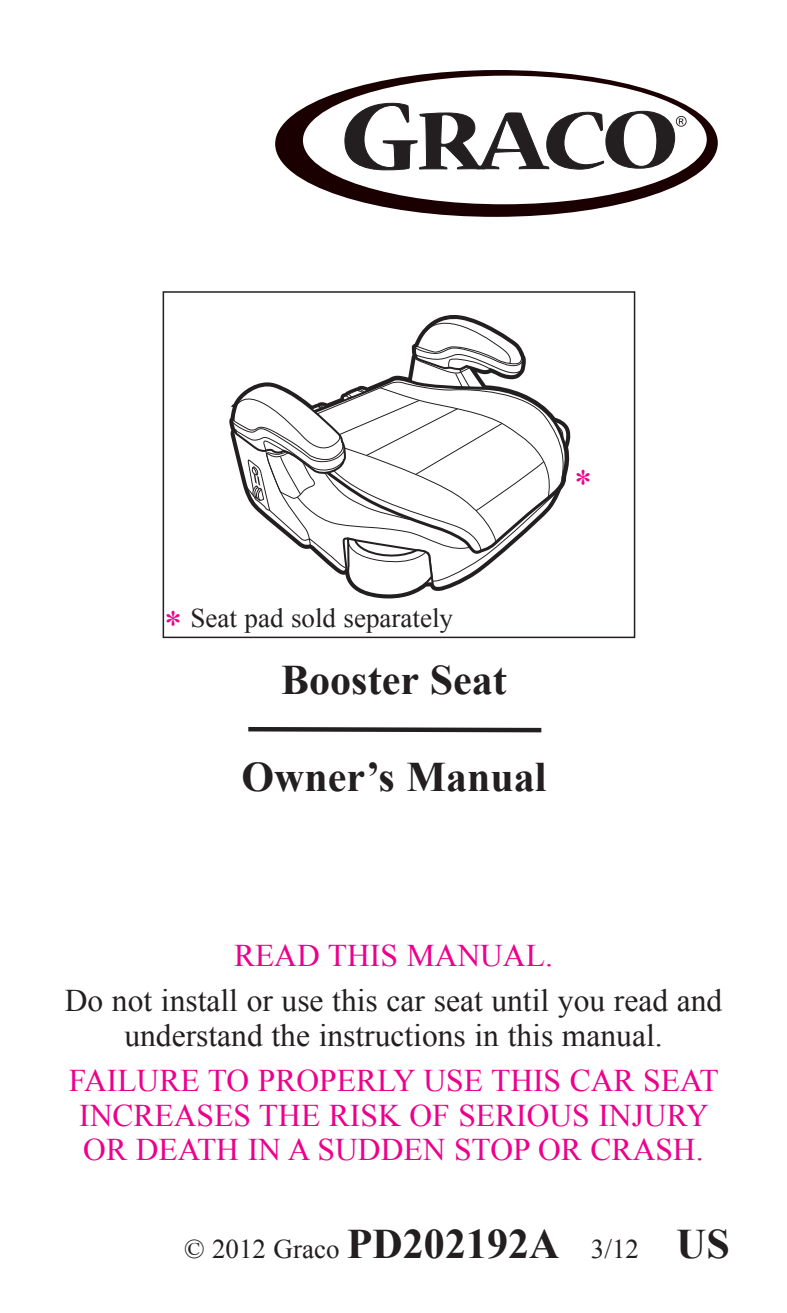
<style>
.page{position:relative;width:787px;height:1313px;background:#fff}
.page>*{position:absolute;margin:0;border:0;box-sizing:border-box;transform-origin:0 0}
.t1{font:700 42px "Times New Roman";color:#231f20}
.t2{font:36px "Times New Roman";color:#ec008c}
.t3{font:31.5px/34.5px "Times New Roman";color:#ec008c;text-align:center}
.t4{font:31.5px/34.5px "Times New Roman";color:#231f20;text-align:center}
.t5{font:27px "Times New Roman";color:#231f20}
.s1{font-size:36px;color:#ec008c}
.s2{font-weight:700;font-size:42px}
</style>
<div class="page">
<svg style="left:275px;top:70px;width:442px;height:147px"></svg>
<div style="left:303px;top:75px;width:403px;height:129px;background:#fff;border-radius:50%"></div>
<svg style="left:344px;top:84px;width:342px;height:87px"></svg>
<svg style="left:231px;top:315px;width:340px;height:418px"></svg>
<div style="left:162px;top:291px;width:473px;height:347px;border:2px solid #231f20"></div>
<p class="t2" style="left:573px;top:463px;width:19px">*</p>
<p class="t5" style="left:164px;top:602px;width:290px"><span class="s1">*</span> Seat pad sold separately</p>
<h1 class="t1" style="left:281px;top:657px;width:227px">Booster Seat</h1>
<h1 class="t1" style="left:241px;top:753px;width:306px">Owner’s Manual</h1>
<p class="t3" style="left:234px;top:938px;width:320px">READ THIS MANUAL.</p>
<p class="t4" style="left:65px;top:983px;width:659px">Do not install or use this car seat until you read and understand the instructions in this manual.</p>
<p class="t3" style="left:69px;top:1063px;width:651px">FAILURE TO PROPERLY USE THIS CAR SEAT<br>INCREASES THE RISK OF SERIOUS INJURY<br>OR DEATH IN A SUDDEN STOP OR CRASH.</p>
<p class="t5" style="left:184px;top:1234px;width:547px">© 2012 Graco <span class="s2">PD202192A</span> 3/12 <span class="s2">US</span></p>
</div>
